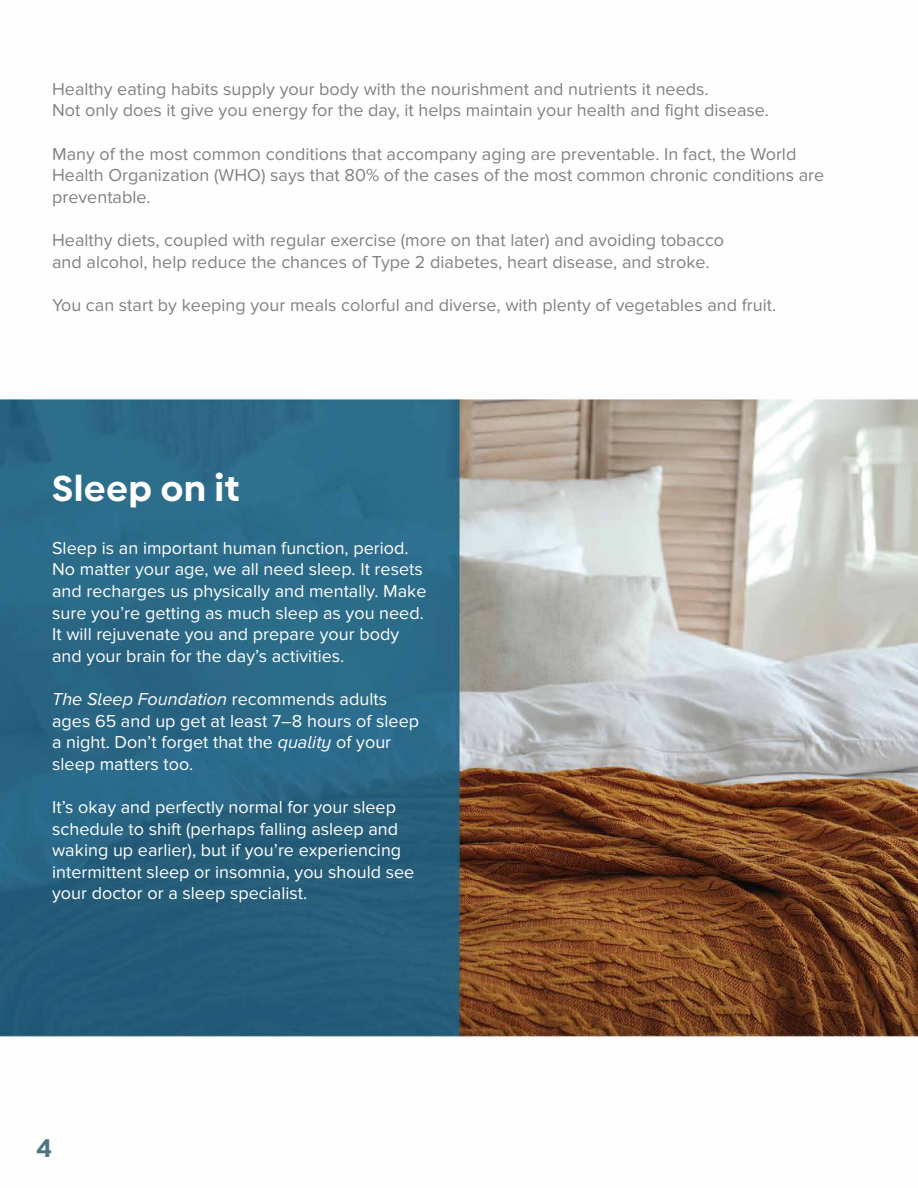
<style>
.page{position:relative;width:918px;height:1188px;background:#fff}
.page>*{position:absolute;margin:0;border:0;box-sizing:border-box;transform-origin:0 0}
.t1{font:700 36px "Biennale";letter-spacing:.025em;color:#fff}
.t2{font:700 25.5px "Biennale";color:#507581}
.t3{font:18px/21.6px "Proxima Nova Soft";color:#828187}
.t4{font:18px/21.6px "Proxima Nova Soft";color:#fff}
.t5{font:italic 18px "Proxima Nova A";color:#fff}
.s1{font-family:"Proxima Nova Soft";font-style:normal}
.s2{font-family:"Proxima Nova A";font-style:italic}
</style>
<div class="page">
<img style="left:0;top:396px;width:918px;height:641px">
<p class="t3" style="left:52px;top:78px;width:718px">Healthy eating habits supply your body with the nourishment and nutrients it needs.<br>Not only does it give you energy for the day, it helps maintain your health and fight disease.</p>
<p class="t3" style="left:52px;top:143px;width:774px">Many of the most common conditions that accompany aging are preventable. In fact, the World<br>Health Organization (WHO) says that 80% of the cases of the most common chronic conditions are preventable.</p>
<p class="t3" style="left:52px;top:229px;width:674px">Healthy diets, coupled with regular exercise (more on that later) and avoiding tobacco and alcohol, help reduce the chances of Type 2 diabetes, heart disease, and stroke.</p>
<p class="t3" style="left:52px;top:294px;width:726px">You can start by keeping your meals colorful and diverse, with plenty of vegetables and fruit.</p>
<h1 class="t1" style="left:52px;top:466px;width:189px">Sleep on it</h1>
<p class="t4" style="left:52px;top:537px;width:376px">Sleep is an important human function, period.<br>No matter your age, we all need sleep. It resets and recharges us physically and mentally. Make sure you’re getting as much sleep as you need.<br>It will rejuvenate you and prepare your body and your brain for the day’s activities.</p>
<p class="t5" style="left:52px;top:689px;width:336px">The Sleep Foundation <span class="s1">recommends adults</span></p>
<p class="t4" style="left:52px;top:710px;width:369px">ages 65 and up get at least 7–8 hours of sleep a night. Don’t forget that the <span class="s2">quality</span> of your sleep matters too.</p>
<p class="t4" style="left:52px;top:796px;width:364px">It’s okay and perfectly normal for your sleep schedule to shift (perhaps falling asleep and waking up earlier), but if you’re experiencing intermittent sleep or insomnia, you should see your doctor or a sleep specialist.</p>
<h2 class="t2" style="left:36px;top:1132px;width:17px">4</h2>
</div>
